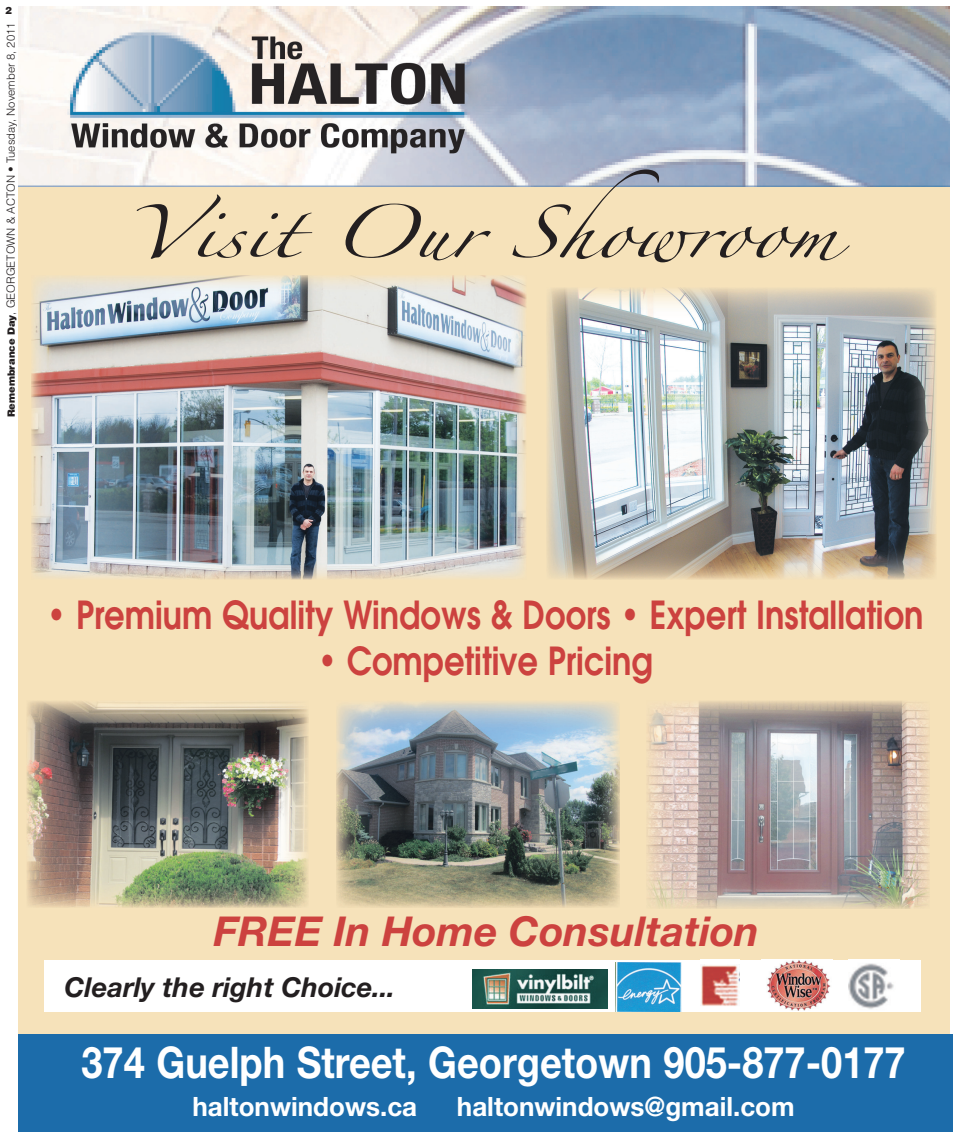
<style>
.page{position:relative;width:958px;height:1137px;background:#fff}
.page>*{position:absolute;margin:0;border:0;box-sizing:border-box;transform-origin:0 0}
.t1{font:47.62px "Zapfino";color:#231f20;scale:1.22 1}
.t2{font:700 43.62px "Helvetica Neue";color:#fff;scale:.87 1}
.t3{font:italic 700 41.25px "Helvetica Neue";color:#cc423f}
.t4{font:600 38.5px "Avant Garde";color:#cc423f;scale:.84 1}
.t5{font:italic 700 27.5px "Helvetica Neue";color:#231f20}
.t6{font:700 26.62px "Helvetica Neue";color:#fff}
.t7{font:300 11.25px "Helvetica";color:#231f20}
.t8{font:900 10px "Helvetica";color:#231f20}
.s1{font-weight:900;font-size:10px}
</style>
<div class="page">
<div style="left:18px;top:14px;width:931px;height:1117px;background:#f6e2ba"></div>
<img style="left:18px;top:7px;width:931px;height:180px">
<div style="left:18px;top:1034px;width:934px;height:97px;background:#1c6caa"></div>
<div style="left:44px;top:959px;width:876px;height:52px;background:#fff"></div>
<img style="left:848px;top:963px;width:46px;height:46px">
<img style="left:615px;top:962px;width:66px;height:49px">
<img style="left:472px;top:969px;width:135px;height:39px">
<img style="left:767px;top:960px;width:64px;height:50px">
<img style="left:700px;top:964px;width:39px;height:42px">
<img style="left:31px;top:275px;width:495px;height:304px">
<img style="left:547px;top:288px;width:389px;height:291px">
<img style="left:27px;top:701px;width:281px;height:206px">
<img style="left:336px;top:702px;width:283px;height:205px">
<img style="left:646px;top:701px;width:283px;height:207px">
<p class="t8" style="left:5px;top:7px;width:8px">2</p>
<p class="t7" style="left:7px;top:417px;width:396px;rotate:-90deg"><span class="s1">Remembrance Day</span>, GEORGETOWN &amp; ACTON • Tuesday, November 8, 2011</p>
<p class="t1" style="left:127px;top:212px;width:584px">Visit Our Showroom</p>
<p class="t4" style="left:47px;top:600px;width:1045px">• Premium Quality Windows &amp; Doors • Expert Installation</p>
<p class="t4" style="left:318px;top:646px;width:400px">• Competitive Pricing</p>
<p class="t3" style="left:214px;top:916px;width:547px">FREE In Home Consultation</p>
<p class="t5" style="left:64px;top:977px;width:332px">Clearly the right Choice...</p>
<p class="t2" style="left:81px;top:1046px;width:948px">374 Guelph Street, Georgetown 905-877-0177</p>
<p class="t6" style="left:192px;top:1097px;width:226px">haltonwindows.ca</p>
<p class="t6" style="left:457px;top:1097px;width:339px">haltonwindows@gmail.com</p>
</div>
